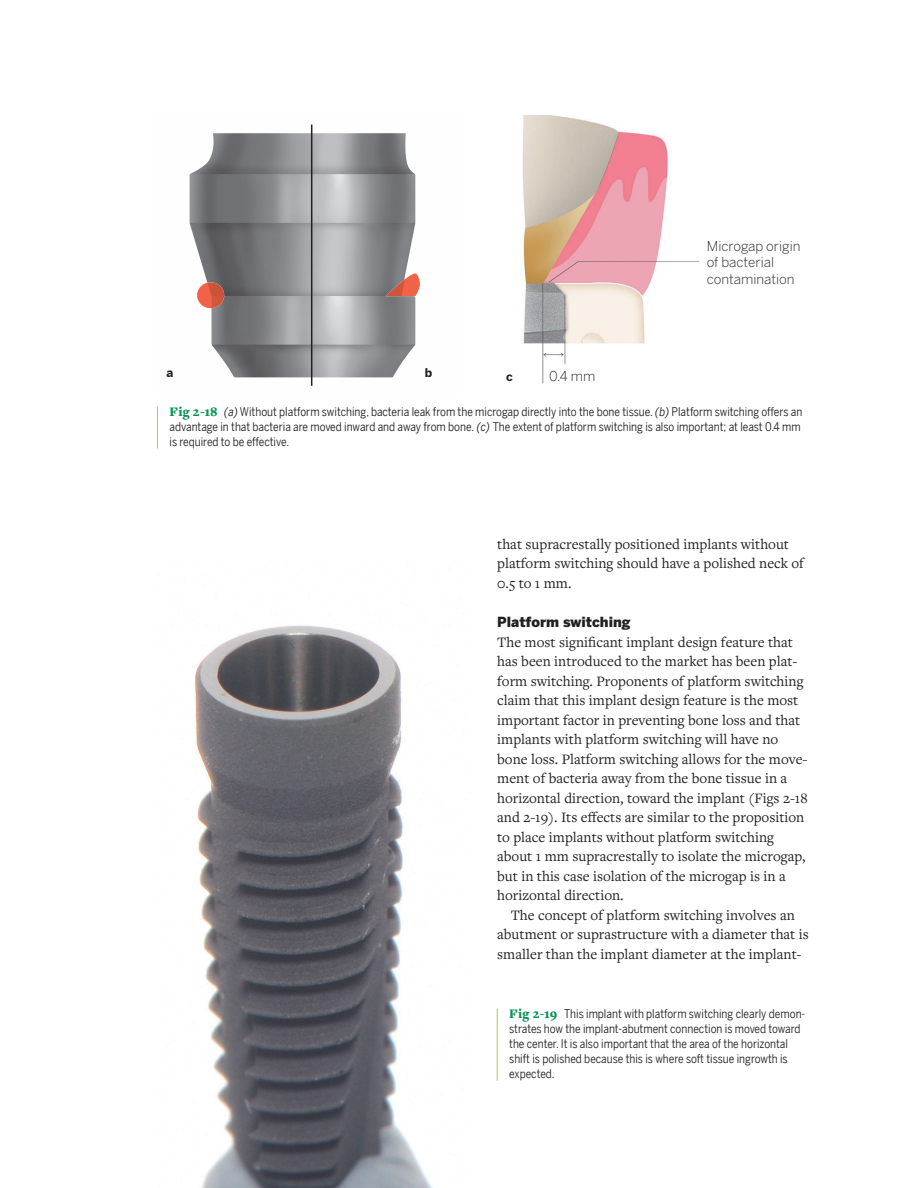
<style>
.page{position:relative;width:918px;height:1188px;background:#fff}
.page>*{position:absolute;margin:0;border:0;box-sizing:border-box;transform-origin:0 0}
.t1{font:15px/19.5px "Freight Text Pro";color:#231f20}
.t2{font:900 13.8px "Benton Sans";color:#231f20}
.t3{font:300 13.5px/16.5px "Benton Sans";color:#231f20}
.t4{font:12px/15px "Benton Sans Condensed";color:#231f20}
.t5{font:700 12px "Benton Sans";color:#231f20}
.s1{font-family:"Freight Text Pro";font-weight:900;font-size:13.5px;color:#079352}
.s2{font-style:italic}
</style>
<div class="page">
<hr style="left:497px;top:1009px;width:1px;height:72px;background:#b0d354">
<img style="left:189px;top:124px;width:227px;height:262px">
<hr style="left:157px;top:406px;width:1px;height:42px;background:#b0d354">
<img style="left:522px;top:116px;width:178px;height:268px">
<hr style="left:311px;top:124px;width:1px;height:262px;background:#231f20">
<img style="left:197px;top:282px;width:27px;height:26px">
<img style="left:385px;top:273px;width:35px;height:23px">
<img style="left:195px;top:625px;width:238px;height:563px">
<p class="t5" style="left:167px;top:365px;width:8px">a</p>
<p class="t5" style="left:425px;top:365px;width:9px">b</p>
<p class="t5" style="left:506px;top:369px;width:8px">c</p>
<p class="t3" style="left:549px;top:367px;width:48px">0.4 mm</p>
<p class="t3" style="left:707px;top:237px;width:95px">Microgap origin of bacterial contamination</p>
<p class="t4" style="left:170px;top:403px;width:634px"><span class="s1">Fig 2-18</span> <span class="s2">(a)</span> Without platform switching, bacteria leak from the microgap directly into the bone tissue. <span class="s2">(b)</span> Platform switching offers an advantage in that bacteria are moved inward and away from bone. <span class="s2">(c)</span> The extent of platform switching is also important; at least 0.4 mm is required to be effective.</p>
<p class="t1" style="left:497px;top:534px;width:308px">that supracrestally positioned implants without platform switching should have a polished neck of<br>0.5 to 1 mm.</p>
<p class="t2" style="left:497px;top:614px;width:135px">Platform switching</p>
<p class="t1" style="left:497px;top:632px;width:312px">The most significant implant design feature that has been introduced to the market has been plat&shy;form switching. Proponents of platform switching claim that this implant design feature is the most important factor in preventing bone loss and that implants with platform switching will have no bone loss. Platform switching allows for the move&shy;ment of bacteria away from the bone tissue in a horizontal direction, toward the implant (Figs 2-18 and 2-19). Its effects are similar to the proposition to place implants without platform switching about 1 mm supracrestally to isolate the microgap, but in this case isolation of the microgap is in a horizontal direction.</p>
<p class="t1" style="left:497px;top:905px;width:313px;text-align:center">The concept of platform switching involves an abutment or suprastructure with a diameter that is smaller than the implant diameter at the implant-</p>
<p class="t4" style="left:509px;top:1006px;width:298px"><span class="s1">Fig 2-19</span> This implant with platform switching clearly demon&shy;strates how the implant-abutment connection is moved toward the center. It is also important that the area of the horizontal shift is polished because this is where soft tissue ingrowth is expected.</p>
</div>
